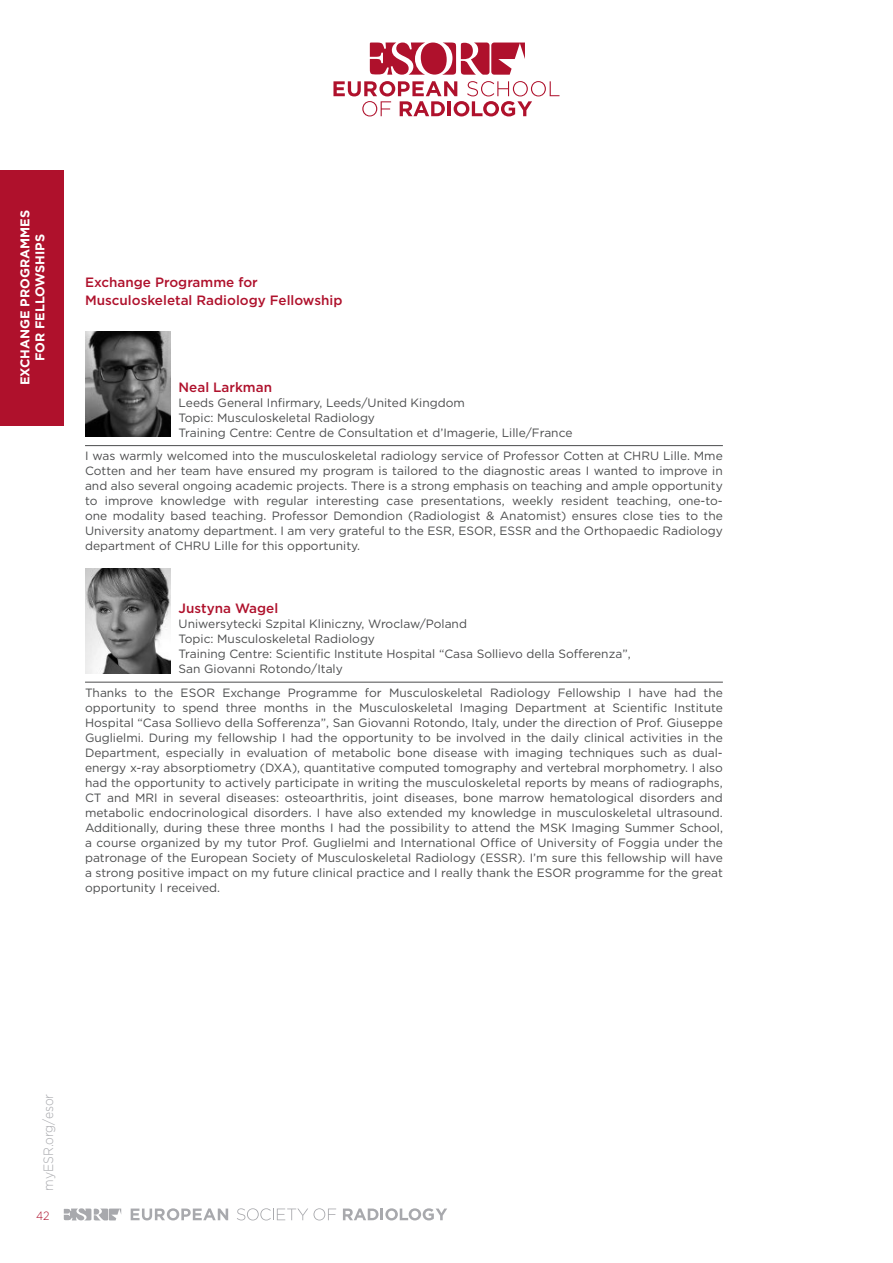
<style>
.page{position:relative;width:893px;height:1263px;background:#fff}
.page>*{position:absolute;margin:0;border:0;box-sizing:border-box;transform-origin:0 0}
.MY_EXPERIENCE_-_nach{font:500 13.5px/18px "Gotham";color:#af112c}
.MY_EXPERIENCE_-_Name{font:500 13.5px "Gotham";color:#af112c}
.t1{font:300 13.5px "Gotham";color:#a8a9ad;scale:.9 1}
.t2{font:700 12.75px/15px "Gotham";color:#fff;text-align:center}
.MY_EXPERIENCE_-_Flie{font:12px/15px "Gotham";color:#4b4c4d;text-align:justify}
.MY_EXPERIENCE_-_Univ{font:12px/15px "Gotham";color:#4b4c4d}
.t3{font:300 12px "Gotham";color:#af112c;scale:.9 1}
</style>
<div class="page">
<svg style="left:370px;top:43px;width:155px;height:32px"></svg>
<svg style="left:333px;top:81px;width:226px;height:35px"></svg>
<div style="left:0;top:170px;width:64px;height:255px;background:#af112c"></div>
<svg style="left:64px;top:1208px;width:57px;height:12px"></svg>
<svg style="left:131px;top:1208px;width:97px;height:12px"></svg>
<svg style="left:237px;top:1208px;width:99px;height:12px"></svg>
<svg style="left:343px;top:1208px;width:104px;height:12px"></svg>
<hr style="left:85px;top:445px;width:638px;height:1px;background:#4b4c4d">
<hr style="left:85px;top:682px;width:638px;height:1px;background:#4b4c4d">
<img style="left:85px;top:331px;width:85px;height:106px">
<img style="left:85px;top:568px;width:85px;height:105px">
<p class="t2" style="left:17px;top:385px;width:177px;rotate:-90deg">EXCHANGE PROGRAMMES<br>FOR FELLOWSHIPS</p>
<p class="MY_EXPERIENCE_-_nach" style="left:85px;top:273px;width:259px">Exchange Programme for<br>Musculoskeletal Radiology Fellowship</p>
<p class="MY_EXPERIENCE_-_Name" style="left:179px;top:378px;width:95px">Neal Larkman</p>
<p class="MY_EXPERIENCE_-_Univ" style="left:179px;top:395px;width:395px">Leeds General Infirmary, Leeds/United Kingdom<br>Topic: Musculoskeletal Radiology<br>Training Centre: Centre de Consultation et d’Imagerie, Lille/France</p>
<p class="MY_EXPERIENCE_-_Flie" style="left:85px;top:448px;width:639px">I was warmly welcomed into the musculoskeletal radiology service of Professor Cotten at CHRU Lille. Mme Cotten and her team have ensured my program is tailored to the diagnostic areas I wanted to improve in and also several ongoing academic projects. There is a strong emphasis on teaching and ample opportunity to improve knowledge with regular interesting case presentations, weekly resident teaching, one-to&shy;one modality based teaching. Professor Demondion (Radiologist &amp; Anatomist) ensures close ties to the University anatomy department. I am very grateful to the ESR, ESOR, ESSR and the Orthopaedic Radiology department of CHRU Lille for this opportunity.</p>
<p class="MY_EXPERIENCE_-_Name" style="left:179px;top:600px;width:101px">Justyna Wagel</p>
<p class="MY_EXPERIENCE_-_Univ" style="left:179px;top:616px;width:453px">Uniwersytecki Szpital Kliniczny, Wroclaw/Poland<br>Topic: Musculoskeletal Radiology<br>Training Centre: Scientific Institute Hospital “Casa Sollievo della Sofferenza”, San Giovanni Rotondo/Italy</p>
<p class="MY_EXPERIENCE_-_Flie" style="left:85px;top:685px;width:639px">Thanks to the ESOR Exchange Programme for Musculoskeletal Radiology Fellowship I have had the opportunity to spend three months in the Musculoskeletal Imaging Department at Scientific Institute Hospital “Casa Sollievo della Sofferenza”, San Giovanni Rotondo, Italy, under the direction of Prof. Giuseppe Guglielmi. During my fellowship I had the opportunity to be involved in the daily clinical activities in the Department, especially in evaluation of metabolic bone disease with imaging techniques such as dual&shy;energy x-ray absorptiometry (DXA), quantitative computed tomography and vertebral morphometry. I also had the opportunity to actively participate in writing the musculoskeletal reports by means of radiographs, CT and MRI in several diseases: osteoarthritis, joint diseases, bone marrow hematological disorders and metabolic endocrinological disorders. I have also extended my knowledge in musculoskeletal ultrasound.<br>Additionally, during these three months I had the possibility to attend the MSK Imaging Summer School, a course organized by my tutor Prof. Guglielmi and International Office of University of Foggia under the patronage of the European Society of Musculoskeletal Radiology (ESSR). I’m sure this fellowship will have a strong positive impact on my future clinical practice and I really thank the ESOR programme for the great opportunity I received.</p>
<p class="t1" style="left:40px;top:1191px;width:109px;rotate:-90deg">myESR.org/esor</p>
<p class="t3" style="left:36px;top:1208px;width:17px">42</p>
</div>
